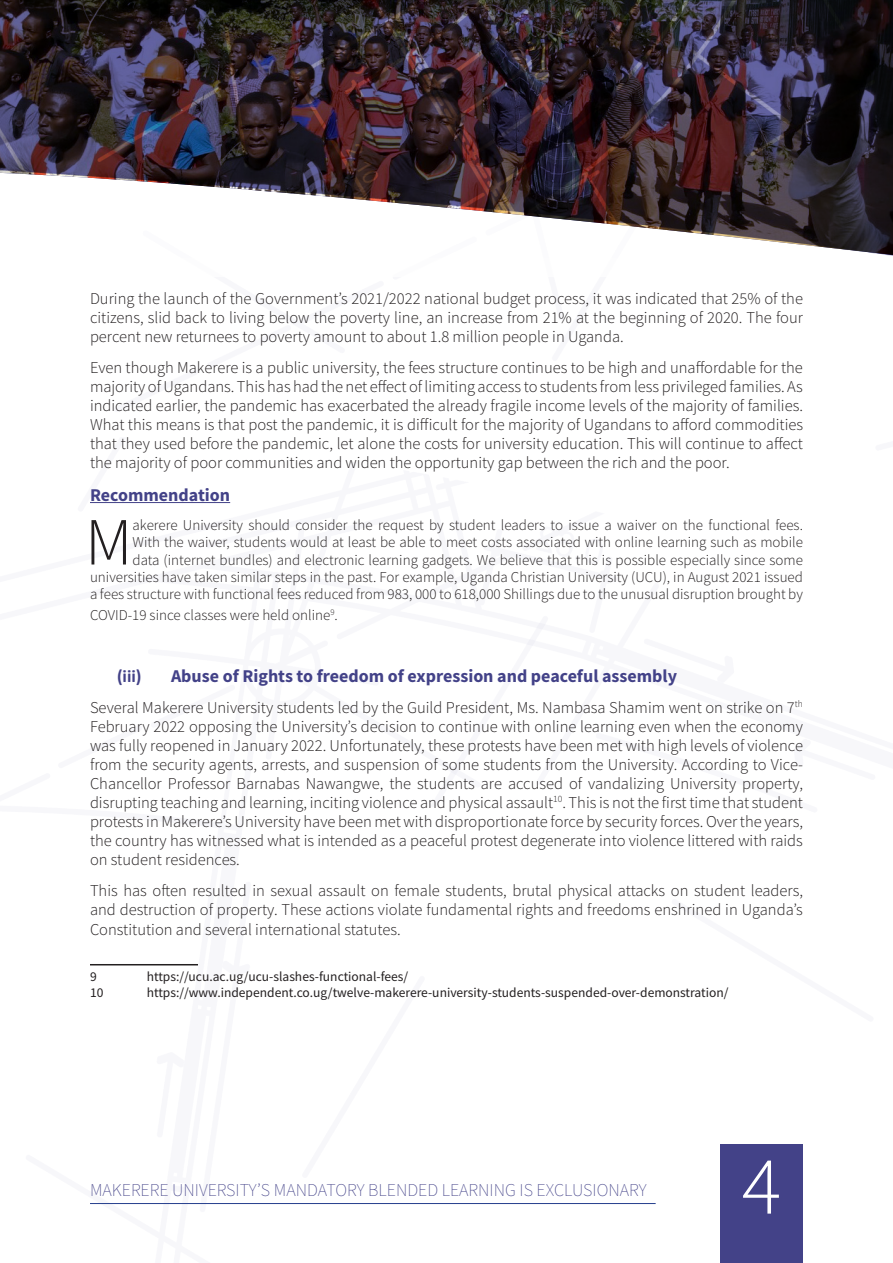
<style>
.page{position:relative;width:893px;height:1263px;background:#fff}
.page>*{position:absolute;margin:0;border:0;box-sizing:border-box;transform-origin:0 0}
.t1{font:300 82.95px "Source Sans Pro";color:#fff}
.t2{font:300 67.35px "Source Sans Pro";color:#231f20}
.t3{font:700 18px "Source Sans Pro";color:#434288}
.t4{font:200 18px "Source Sans Pro";color:#434288}
.t5{font:700 18px "Calibri";color:#434288}
.t6{font:300 16.5px/18.9px "Source Sans Pro";color:#231f20;text-align:justify}
.t7{font:300 15px/17.2px "Source Sans Pro";color:#231f20;text-align:right}
.t8{font:13.5px "Source Sans Pro";color:#231f20}
</style>
<div class="page">
<div style="left:720px;top:1144px;width:83px;height:119px;background:#434288"></div>
<hr style="left:90px;top:1203px;width:566px;height:1px;background:#253f8e">
<hr style="left:90px;top:502px;width:140px;height:1px;background:#434288">
<hr style="left:90px;top:964px;width:108px;height:1px;background:#231f20">
<img style="left:0;top:0;width:893px;height:255px">
<p class="t6" style="left:90px;top:289px;width:714px">During the launch of the Government’s 2021/2022 national budget process, it was indicated that 25% of the citizens, slid back to living below the poverty line, an increase from 21% at the beginning of 2020. The four percent new returnees to poverty amount to about 1.8 million people in Uganda.</p>
<p class="t6" style="left:90px;top:358px;width:715px">Even though Makerere is a public university, the fees structure continues to be high and unaffordable for the majority of Ugandans. This has had the net effect of limiting access to students from less privileged families. As indicated earlier, the pandemic has exacerbated the already fragile income levels of the majority of families.<br>What this means is that post the pandemic, it is difficult for the majority of Ugandans to afford commodities that they used before the pandemic, let alone the costs for university education. This will continue to affect the majority of poor communities and widen the opportunity gap between the rich and the poor.</p>
<p class="t3" style="left:90px;top:483px;width:142px">Recommendation</p>
<p class="t2" style="left:85px;top:501px;width:49px">M</p>
<p class="t7" style="left:90px;top:516px;width:714px">akerere University should consider the request by student leaders to issue a waiver on the functional fees.<br>With the waiver, students would at least be able to meet costs associated with online learning such as mobile<br>data (internet bundles) and electronic learning gadgets. We believe that this is possible especially since some universities have taken similar steps in the past. For example, Uganda Christian University (UCU), in August 2021 issued a fees structure with functional fees reduced from 983, 000 to 618,000 Shillings due to the unusual disruption brought by</p>
<p class="t7" style="left:90px;top:606px;width:249px">COVID-19 since classes were held online<sup>9</sup>.</p>
<p class="t5" style="left:117px;top:663px;width:26px">(iii)</p>
<p class="t3" style="left:171px;top:664px;width:508px">Abuse of Rights to freedom of expression and peaceful assembly</p>
<p class="t6" style="left:90px;top:698px;width:714px">Several Makerere University students led by the Guild President, Ms. Nambasa Shamim went on strike on 7<sup>th </sup>February 2022 opposing the University’s decision to continue with online learning even when the economy was fully reopened in January 2022. Unfortunately, these protests have been met with high levels of violence from the security agents, arrests, and suspension of some students from the University. According to Vice-Chancellor Professor Barnabas Nawangwe, the students are accused of vandalizing University property, disrupting teaching and learning, inciting violence and physical assault<sup>10</sup>. This is not the first time that student protests in Makerere’s University have been met with disproportionate force by security forces. Over the years, the country has witnessed what is intended as a peaceful protest degenerate into violence littered with raids on student residences.</p>
<p class="t6" style="left:90px;top:881px;width:714px">This has often resulted in sexual assault on female students, brutal physical attacks on student leaders, and destruction of property. These actions violate fundamental rights and freedoms enshrined in Uganda’s</p>
<p class="t6" style="left:90px;top:920px;width:312px">Constitution and several international statutes.</p>
<p class="t8" style="left:90px;top:968px;width:8px">9</p>
<p class="t8" style="left:147px;top:968px;width:263px">https://ucu.ac.ug/ucu-slashes-functional-fees/</p>
<p class="t8" style="left:90px;top:984px;width:15px">10</p>
<p class="t8" style="left:147px;top:984px;width:583px">https://www.independent.co.ug/twelve-makerere-university-students-suspended-over-demonstration/</p>
<p class="t4" style="left:90px;top:1179px;width:558px">MAKERERE UNIVERSITY’S MANDATORY BLENDED LEARNING IS EXCLUSIONARY</p>
<h1 class="t1" style="left:742px;top:1135px;width:41px">4</h1>
</div>
